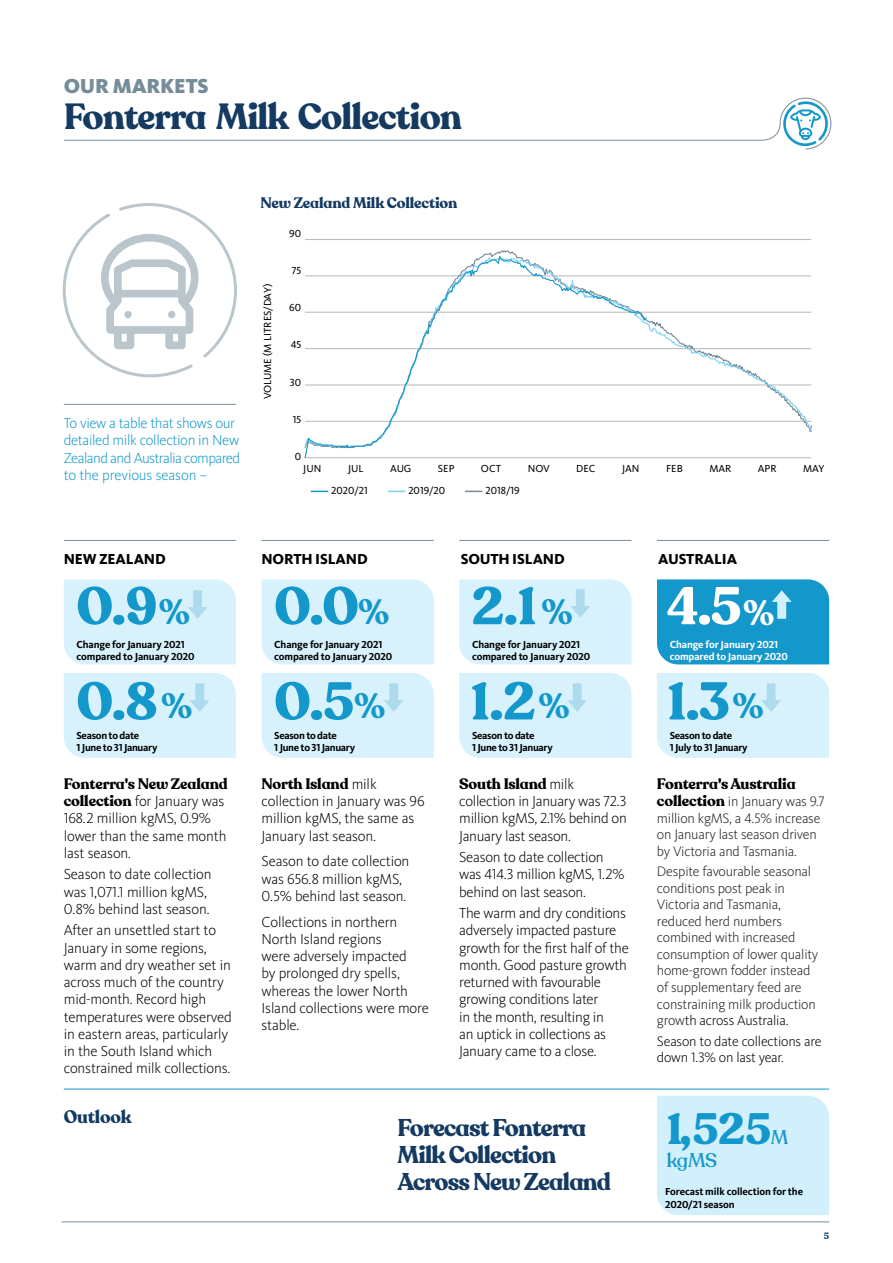
<style>
.page{position:relative;width:893px;height:1263px;background:#fff}
.page>*{position:absolute;margin:0;border:0;box-sizing:border-box;transform-origin:0 0}
.t1{font:700 52.5px "Recoleta Alt";color:#1498cb}
.t2{font:700 52.5px "Recoleta Alt";color:#fff}
.t3{font:700 43.5px "Recoleta Alt";color:#1498cb}
.t4{font:700 36px "Recoleta Alt";letter-spacing:-.025em;color:#143a62}
.t5{font:700 34.8px "Recoleta Alt";color:#1498cb}
.t6{font:700 34.8px "Recoleta Alt";color:#fff}
.t7{font:700 24px/27px "Recoleta Alt";letter-spacing:-.035em;color:#143a62}
.t8{font:900 21px "Kievit OT";letter-spacing:-.01em;color:#768d99}
.t9{font:500 19.5px "Recoleta Alt";color:#1498cb}
.t10{font:700 18px "Recoleta Alt";letter-spacing:-.01em;color:#143a62}
.t11{font:300 15px/17.2px "Kievit OT";letter-spacing:-.01em;color:#000}
.t12{font:300 15px/17.2px "Kievit OT";letter-spacing:-.025em;color:#1498cb}
.t13{font:700 15px "Recoleta Alt";letter-spacing:-.01em;color:#000}
.t14{font:800 15px "Kievit OT";letter-spacing:-.01em;color:#000}
.t15{font:700 15px "Recoleta Alt";letter-spacing:-.01em;color:#143a62}
.t16{font:300 14.25px/16.5px "Kievit OT";letter-spacing:-.015em;color:#231f20}
.t17{font:300 14.25px/16.5px "Kievit OT";letter-spacing:-.015em;color:#000}
.t18{font:10.65px "Kievit OT";color:#000}
.t19{font:700 10.5px/12px "Kievit OT";letter-spacing:-.01em;color:#000}
.t20{font:700 10.5px/12px "Kievit OT";letter-spacing:-.03em;color:#000}
.t21{font:700 10.5px/12px "Kievit OT";letter-spacing:-.01em;color:#fff}
.t22{font:700 9px "Recoleta Alt";color:#143a62}
.s1{font-family:"Recoleta Alt";font-weight:700}
.s2{font-family:"Kievit OT";font-weight:300}
.s3{font-family:"Recoleta Alt";font-weight:700;font-size:15px;color:#000}
.s4{color:#000}
</style>
<div class="page">
<hr style="left:64px;top:404px;width:172px;height:1px;background:#768d99">
<div style="left:261px;top:579px;width:173px;height:85px;background:#d8f2fd"></div>
<div style="left:657px;top:579px;width:172px;height:85px;background:#1498cb"></div>
<div style="left:459px;top:579px;width:172px;height:85px;background:#d8f2fd"></div>
<div style="left:64px;top:579px;width:172px;height:85px;background:#d8f2fd"></div>
<div style="left:64px;top:673px;width:172px;height:85px;background:#d8f2fd"></div>
<svg style="left:62px;top:203px;width:175px;height:175px"></svg>
<svg style="left:311px;top:491px;width:17px;height:1px"></svg>
<svg style="left:388px;top:491px;width:17px;height:1px"></svg>
<svg style="left:465px;top:491px;width:17px;height:1px"></svg>
<hr style="left:305px;top:239px;width:506px;height:1px;background:#bfbfbf">
<hr style="left:305px;top:457px;width:506px;height:1px;background:#bfbfbf">
<svg style="left:648px;top:275px;width:164px;height:157px"></svg>
<svg style="left:305px;top:253px;width:343px;height:205px"></svg>
<hr style="left:62px;top:1221px;width:767px;height:1px;background:#768d99">
<svg style="left:63px;top:97px;width:769px;height:53px"></svg>
<hr style="left:64px;top:540px;width:172px;height:1px;background:#768d99">
<hr style="left:261px;top:540px;width:173px;height:1px;background:#768d99">
<hr style="left:459px;top:540px;width:172px;height:1px;background:#768d99">
<hr style="left:657px;top:540px;width:172px;height:1px;background:#768d99">
<div style="left:261px;top:673px;width:173px;height:85px;background:#d8f2fd"></div>
<div style="left:657px;top:673px;width:172px;height:85px;background:#d8f2fd"></div>
<div style="left:459px;top:673px;width:172px;height:85px;background:#d8f2fd"></div>
<div style="left:657px;top:1096px;width:172px;height:119px;background:#d2f0fc"></div>
<hr style="left:64px;top:1089px;width:765px;height:1px;background:#1498cb">
<h3 class="t8" style="left:64px;top:73px;width:146px">OUR MARKETS</h3>
<h3 class="t4" style="left:64px;top:93px;width:400px">Fonterra Milk Collection</h3>
<p class="t15" style="left:260px;top:193px;width:198px">New Zealand Milk Collection</p>
<p class="t18" style="left:289px;top:227px;width:13px">90</p>
<p class="t12" style="left:64px;top:415px;width:178px">To view a table that shows our detailed milk collection in New<br>Zealand and Australia compared to the previous season –</p>
<p class="t18" style="left:261px;top:399px;width:117px;rotate:-90deg">VOLUME (M LITRES/DAY)</p>
<p class="t18" style="left:292px;top:264px;width:11px">75</p>
<p class="t18" style="left:289px;top:301px;width:13px">60</p>
<p class="t18" style="left:291px;top:338px;width:12px">45</p>
<p class="t18" style="left:290px;top:376px;width:13px">30</p>
<p class="t18" style="left:293px;top:413px;width:10px">15</p>
<p class="t18" style="left:295px;top:450px;width:8px">0</p>
<p class="t18" style="left:303px;top:462px;width:20px">JUN</p>
<p class="t18" style="left:348px;top:462px;width:17px">JUL</p>
<p class="t18" style="left:390px;top:462px;width:23px">AUG</p>
<p class="t18" style="left:438px;top:462px;width:18px">SEP</p>
<p class="t18" style="left:481px;top:462px;width:22px">OCT</p>
<p class="t18" style="left:528px;top:462px;width:24px">NOV</p>
<p class="t18" style="left:576px;top:462px;width:21px">DEC</p>
<p class="t18" style="left:622px;top:462px;width:19px">JAN</p>
<p class="t18" style="left:666px;top:462px;width:18px">FEB</p>
<p class="t18" style="left:709px;top:462px;width:23px">MAR</p>
<p class="t18" style="left:758px;top:462px;width:20px">APR</p>
<p class="t18" style="left:803px;top:462px;width:23px">MAY</p>
<p class="t18" style="left:331px;top:484px;width:38px">2020/21</p>
<p class="t18" style="left:408px;top:484px;width:38px">2019/20</p>
<p class="t18" style="left:485px;top:484px;width:36px">2018/19</p>
<p class="t14" style="left:64px;top:550px;width:104px">NEW ZEALAND</p>
<p class="t14" style="left:261px;top:550px;width:108px">NORTH ISLAND</p>
<p class="t14" style="left:461px;top:550px;width:106px">SOUTH ISLAND</p>
<p class="t14" style="left:658px;top:550px;width:81px">AUSTRALIA</p>
<h1 class="t1" style="left:76px;top:573px;width:83px">0.9</h1>
<h1 class="t1" style="left:274px;top:573px;width:87px">0.0</h1>
<h1 class="t1" style="left:472px;top:573px;width:67px">2.1</h1>
<h1 class="t2" style="left:667px;top:573px;width:76px">4.5</h1>
<h3 class="t5" style="left:159px;top:590px;width:33px">%</h3>
<h3 class="t5" style="left:542px;top:590px;width:33px">%</h3>
<h3 class="t6" style="left:743px;top:591px;width:33px">%</h3>
<h3 class="t5" style="left:358px;top:590px;width:33px">%</h3>
<p class="t19" style="left:77px;top:638px;width:120px">Change for January 2021 compared to January 2020</p>
<p class="t19" style="left:274px;top:638px;width:120px">Change for January 2021 compared to January 2020</p>
<p class="t19" style="left:472px;top:638px;width:120px">Change for January 2021 compared to January 2020</p>
<p class="t21" style="left:670px;top:638px;width:120px">Change for January 2021 compared to January 2020</p>
<h1 class="t1" style="left:76px;top:668px;width:83px">0.8</h1>
<h1 class="t1" style="left:274px;top:668px;width:82px">0.5</h1>
<h1 class="t1" style="left:471px;top:668px;width:67px">1.2</h1>
<h1 class="t1" style="left:667px;top:668px;width:64px">1.3</h1>
<h3 class="t5" style="left:354px;top:684px;width:33px">%</h3>
<h3 class="t5" style="left:538px;top:684px;width:33px">%</h3>
<h3 class="t5" style="left:732px;top:684px;width:33px">%</h3>
<h3 class="t5" style="left:161px;top:684px;width:33px">%</h3>
<p class="t20" style="left:77px;top:729px;width:82px">Season to date<br>1 June to 31 January</p>
<p class="t20" style="left:274px;top:729px;width:82px">Season to date<br>1 June to 31 January</p>
<p class="t20" style="left:472px;top:729px;width:82px">Season to date<br>1 June to 31 January</p>
<p class="t20" style="left:670px;top:729px;width:79px">Season to date<br>1 July to 31 January</p>
<p class="t13" style="left:64px;top:774px;width:165px">Fonterra's New Zealand</p>
<p class="t11" style="left:64px;top:793px;width:164px"><span class="s1">collection</span> for January was<br>168.2 million kgMS, 0.9% lower than the same month last season.</p>
<p class="t11" style="left:64px;top:866px;width:149px">Season to date collection was 1,071.1 million kgMS,<br>0.8% behind last season.</p>
<p class="t11" style="left:64px;top:922px;width:170px">After an unsettled start to<br>January in some regions, warm and dry weather set in across much of the country mid-month. Record high temperatures were observed in eastern areas, particularly in the South Island which constrained milk collections.</p>
<p class="t13" style="left:261px;top:774px;width:117px">North Island <span class="s2">milk</span></p>
<p class="t11" style="left:261px;top:793px;width:165px">collection in January was 96 million kgMS, the same as<br>January last season.</p>
<p class="t11" style="left:261px;top:853px;width:149px">Season to date collection was 656.8 million kgMS,<br>0.5% behind last season.</p>
<p class="t11" style="left:261px;top:913px;width:169px">Collections in northern<br>North Island regions<br>were adversely impacted<br>by prolonged dry spells, whereas the lower North<br>Island collections were more stable.</p>
<p class="t13" style="left:459px;top:774px;width:116px">South Island <span class="s2">milk</span></p>
<p class="t11" style="left:459px;top:793px;width:169px;text-align:justify">collection in January was 72.3 million kgMS, 2.1% behind on January last season.</p>
<p class="t11" style="left:459px;top:849px;width:167px">Season to date collection was 414.3 million kgMS, 1.2% behind on last season.</p>
<p class="t11" style="left:459px;top:905px;width:171px">The warm and dry conditions adversely impacted pasture growth for the first half of the month. Good pasture growth returned with favourable growing conditions later<br>in the month, resulting in<br>an uptick in collections as<br>January came to a close.</p>
<p class="t13" style="left:657px;top:774px;width:140px">Fonterra's Australia</p>
<p class="t16" style="left:657px;top:793px;width:169px"><span class="s3">collection</span> in January was 9.7 million kgMS, a 4.5% increase on January last season driven by Victoria and Tasmania.</p>
<p class="t16" style="left:657px;top:864px;width:163px">Despite favourable seasonal conditions post peak in<br>Victoria and Tasmania, reduced herd numbers combined with increased consumption of lower quality home-grown fodder instead of supplementary feed are constraining milk production grow<span class="s4">th across Australia.</span></p>
<p class="t17" style="left:657px;top:1033px;width:166px">Season to date collections are down 1.3% on last year.</p>
<p class="t10" style="left:64px;top:1105px;width:69px">Outlook</p>
<h3 class="t7" style="left:398px;top:1114px;width:215px">Forecast Fonterra<br>Milk Collection<br>Across New Zealand</h3>
<h2 class="t3" style="left:667px;top:1101px;width:106px">1,525</h2>
<h3 class="t9" style="left:771px;top:1125px;width:19px">M</h3>
<h3 class="t9" style="left:667px;top:1148px;width:52px">kgMS</h3>
<p class="t19" style="left:665px;top:1186px;width:139px">Forecast milk collection for the<br>2020/21 season</p>
<p class="t22" style="left:824px;top:1230px;width:7px">5</p>
</div>
